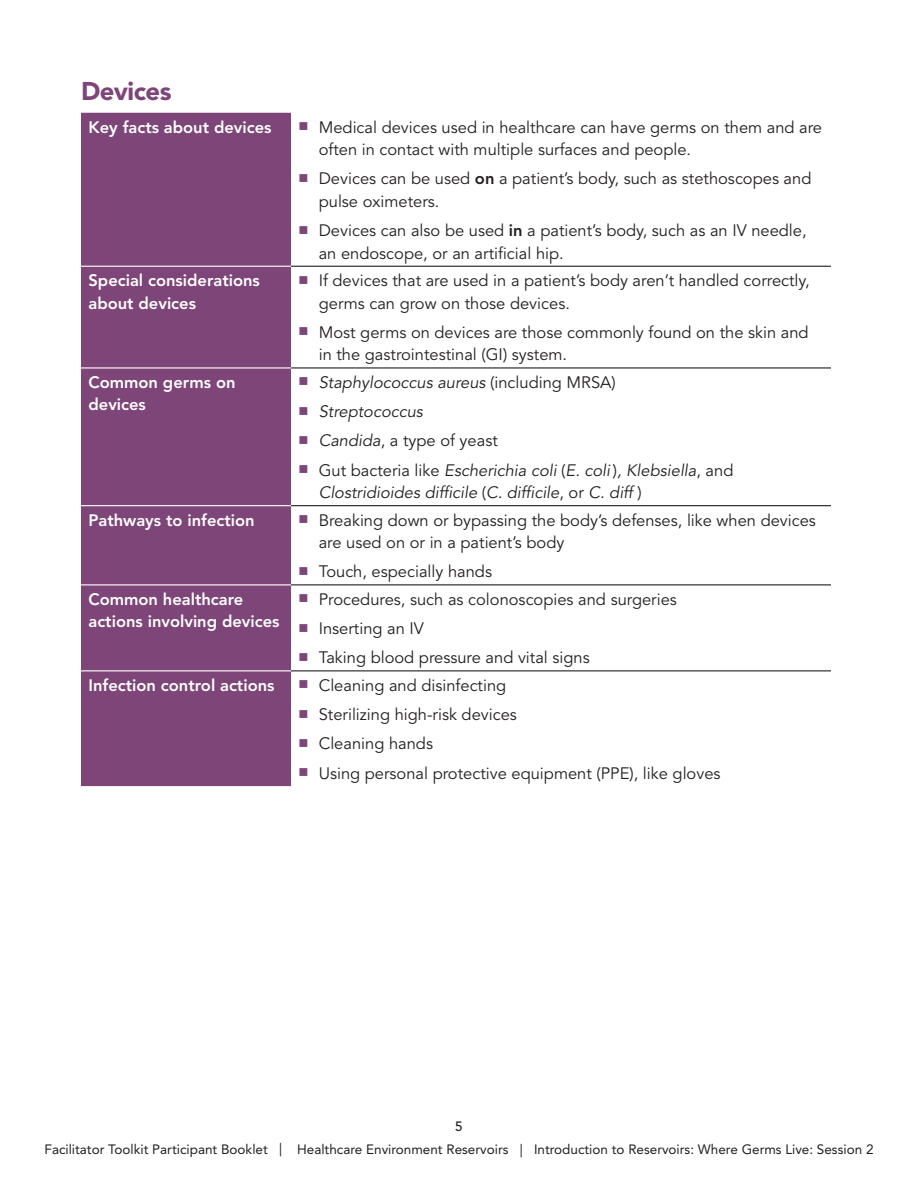
<style>
.page{position:relative;width:918px;height:1188px;background:#fff}
.page>*{position:absolute;margin:0;border:0;box-sizing:border-box;transform-origin:0 0}
.t1{font:900 25.5px "Avenir LT Std";letter-spacing:-.02em;color:#7d4578}
.t2{font:16.5px/22.5px "Avenir LT Std";color:#231f20}
.t3{font:800 16.5px/22.5px "Avenir LT Std";color:#fff}
.t4{font:italic 16.5px/22.5px "Avenir LT Std";color:#231f20}
.t5{font:13.5px "Avenir LT Std";color:#231f20}
.t6{font:500 13.5px "Avenir LT Std";color:#231f20}
.s1{font-weight:800}
.s2{font-style:normal}
.s3{font-style:italic}
</style>
<div class="page">
<div style="left:81px;top:113px;width:210px;height:673px;background:#7d4578"></div>
<hr style="left:291px;top:266px;width:540px;height:1px;background:#231f20">
<hr style="left:291px;top:367px;width:540px;height:2px;background:#231f20">
<hr style="left:291px;top:505px;width:540px;height:1px;background:#231f20">
<hr style="left:291px;top:584px;width:540px;height:1px;background:#231f20">
<hr style="left:291px;top:670px;width:540px;height:1px;background:#231f20">
<hr style="left:81px;top:266px;width:210px;height:1px;background:#fff">
<hr style="left:81px;top:367px;width:210px;height:2px;background:#fff">
<hr style="left:81px;top:505px;width:210px;height:1px;background:#fff">
<hr style="left:81px;top:584px;width:210px;height:1px;background:#fff">
<hr style="left:81px;top:670px;width:210px;height:1px;background:#fff">
<h2 class="t1" style="left:81px;top:76px;width:92px">Devices</h2>
<p class="t3" style="left:88px;top:116px;width:185px">Key facts about devices</p>
<p class="t2" style="left:319px;top:116px;width:505px">Medical devices used in healthcare can have germs on them and are often in contact with multiple surfaces and people.</p>
<p class="t2" style="left:319px;top:168px;width:494px">Devices can be used <span class="s1">on</span> a patient’s body, such as stethoscopes and pulse oximeters.</p>
<p class="t2" style="left:319px;top:220px;width:489px">Devices can also be used <span class="s1">in</span> a patient’s body, such as an IV needle, an endoscope, or an artificial hip.</p>
<p class="t3" style="left:88px;top:269px;width:173px">Special considerations about devices</p>
<p class="t2" style="left:319px;top:270px;width:492px">If devices that are used in a patient’s body aren’t handled correctly, germs can grow on those devices.</p>
<p class="t2" style="left:319px;top:321px;width:491px">Most germs on devices are those commonly found on the skin and in the gastrointestinal (GI) system.</p>
<p class="t3" style="left:88px;top:371px;width:149px">Common germs on devices</p>
<p class="t4" style="left:319px;top:371px;width:299px">Staphylococcus aureus <span class="s2">(including MRSA)</span></p>
<p class="t4" style="left:319px;top:401px;width:106px">Streptococcus</p>
<p class="t2" style="left:319px;top:430px;width:181px"><span class="s3">Candida</span>, a type of yeast</p>
<p class="t4" style="left:319px;top:459px;width:416px"><span class="s2">Gut bacteria like</span> Escherichia coli <span class="s2">(</span>E. coli <span class="s2">)</span>, Klebsiella<span class="s2">, and<br></span>Clostridioides difficile <span class="s2">(</span>C. difficile<span class="s2">, or</span> C. diff <span class="s2">)</span></p>
<p class="t3" style="left:88px;top:509px;width:168px">Pathways to infection</p>
<p class="t2" style="left:319px;top:509px;width:499px">Breaking down or bypassing the body’s defenses, like when devices are used on or in a patient’s body</p>
<p class="t2" style="left:319px;top:561px;width:175px">Touch, especially hands</p>
<p class="t3" style="left:88px;top:588px;width:193px">Common healthcare actions involving devices</p>
<p class="t2" style="left:319px;top:588px;width:360px">Procedures, such as colonoscopies and surgeries</p>
<p class="t2" style="left:319px;top:618px;width:107px">Inserting an IV</p>
<p class="t2" style="left:319px;top:647px;width:273px">Taking blood pressure and vital signs</p>
<p class="t3" style="left:88px;top:674px;width:188px">Infection control actions</p>
<p class="t2" style="left:319px;top:674px;width:189px">Cleaning and disinfecting</p>
<p class="t2" style="left:319px;top:704px;width:200px">Sterilizing high-risk devices</p>
<p class="t2" style="left:319px;top:733px;width:116px">Cleaning hands</p>
<p class="t2" style="left:319px;top:762px;width:403px">Using personal protective equipment (PPE), like gloves</p>
<p class="t6" style="left:455px;top:1119px;width:9px">5</p>
<p class="t5" style="left:45px;top:1142px;width:831px">Facilitator Toolkit Participant Booklet | Healthcare Environment Reservoirs | Introduction to Reservoirs: Where Germs Live: Session 2</p>
</div>
